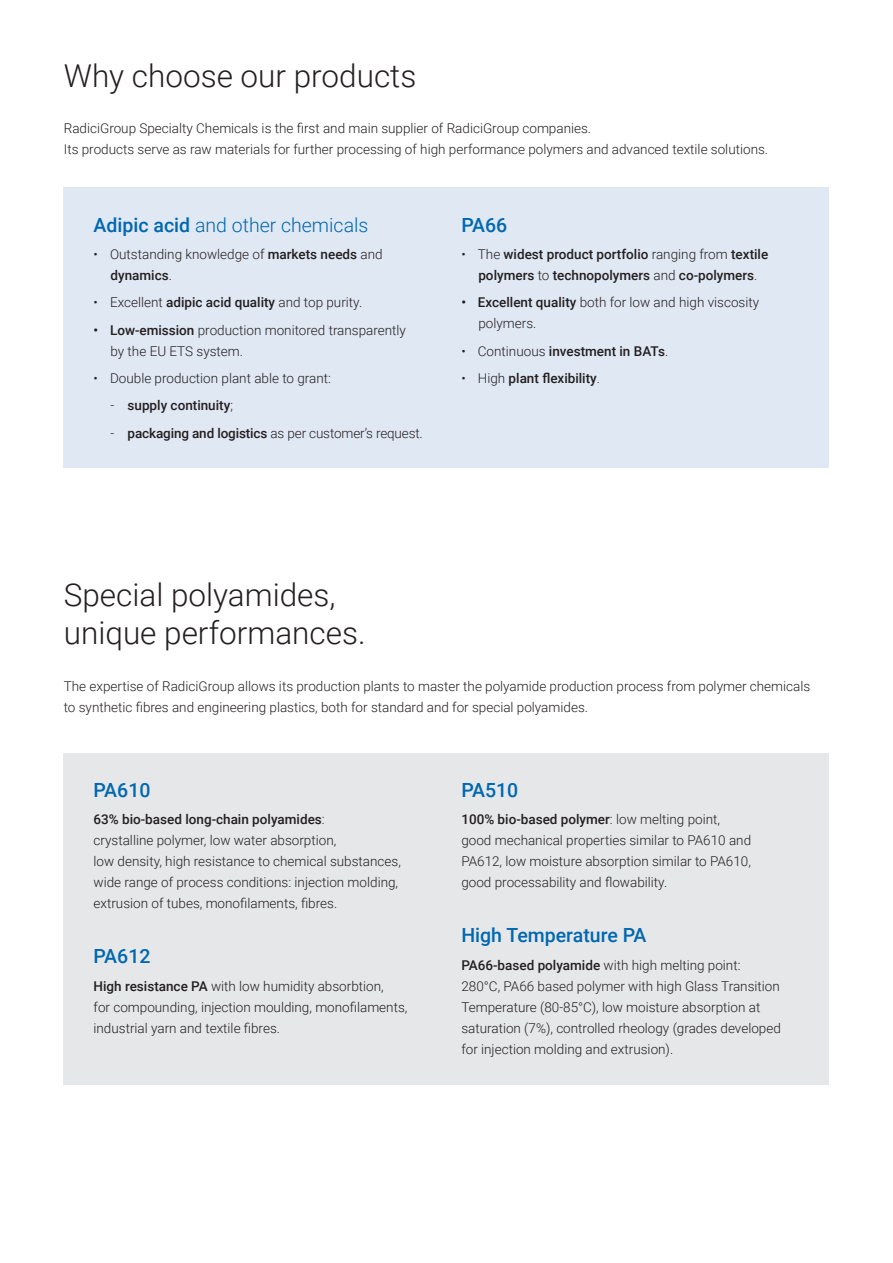
<style>
.page{position:relative;width:893px;height:1263px;background:#fff}
.page>*{position:absolute;margin:0;border:0;box-sizing:border-box;transform-origin:0 0}
.t1{font:300 31.5px "Roboto";color:#231f20}
.t2{font:500 19.5px "Roboto";color:#0067b1}
.t3{font:300 19.5px "Roboto";color:#0067b1}
.t4{font:300 13.5px/21px "Roboto";color:#231f20}
.t5{font:500 13.5px/21px "Roboto";color:#231f20;text-align:center}
.s1{font-weight:500}
.s2{font-weight:300}
</style>
<div class="page">
<div style="left:64px;top:187px;width:765px;height:281px;background:#e0e8f4"></div>
<div style="left:64px;top:753px;width:765px;height:331px;background:#e6e7e9"></div>
<p class="t1" style="left:64px;top:54px;width:354px">Why choose our products</p>
<p class="t4" style="left:64px;top:118px;width:529px">RadiciGroup Specialty Chemicals is the first and main supplier of RadiciGroup companies.</p>
<p class="t4" style="left:64px;top:139px;width:706px">Its products serve as raw materials for further processing of high performance polymers and advanced textile solutions.</p>
<p class="t3" style="left:94px;top:211px;width:276px"><span class="s1">Adipic acid</span> and other chemicals</p>
<p class="t4" style="left:111px;top:243px;width:274px;text-indent:-17px">• Outstanding knowledge of <span class="s1">markets needs</span> and <span class="s1">dynamics</span>.</p>
<p class="t4" style="left:94px;top:291px;width:270px">• Excellent <span class="s1">adipic acid quality</span> and top purity.</p>
<p class="t4" style="left:111px;top:319px;width:297px;text-indent:-17px"><span class="s1">• Low-emission</span> production monitored transparently by the EU ETS system.</p>
<p class="t4" style="left:94px;top:367px;width:239px">• Double production plant able to grant:</p>
<p class="t5" style="left:111px;top:395px;width:124px"><span class="s2">-</span> supply continuity<span class="s2">;</span></p>
<p class="t4" style="left:111px;top:422px;width:314px">- <span class="s1">packaging and logistics</span> as per customer’s request.</p>
<p class="t2" style="left:461px;top:211px;width:47px">PA66</p>
<p class="t5" style="left:461px;top:243px;width:308px"><span class="s2">• The</span> widest product portfolio <span class="s2">ranging from</span> textile polymers <span class="s2">to</span> technopolymers <span class="s2">and</span> co-polymers<span class="s2">.</span></p>
<p class="t4" style="left:478px;top:291px;width:282px;text-indent:-17px"><span class="s1">• Excellent quality</span> both for low and high viscosity polymers.</p>
<p class="t5" style="left:461px;top:340px;width:209px"><span class="s2">• Continuous</span> investment in BATs<span class="s2">.</span></p>
<p class="t5" style="left:461px;top:367px;width:140px"><span class="s2">• High</span> plant flexibility<span class="s2">.</span></p>
<p class="t1" style="left:64px;top:573px;width:273px">Special polyamides,</p>
<p class="t1" style="left:64px;top:611px;width:303px">unique performances.</p>
<p class="t4" style="left:64px;top:675px;width:748px">The expertise of RadiciGroup allows its production plants to master the polyamide production process from polymer chemicals to synthetic fibres and engineering plastics, both for standard and for special polyamides.</p>
<p class="t2" style="left:94px;top:776px;width:58px">PA610</p>
<p class="t4" style="left:94px;top:809px;width:309px"><span class="s1">63% bio-based long-chain polyamides</span>:<br>crystalline polymer, low water absorption,<br>low density, high resistance to chemical substances, wide range of process conditions: injection molding, extrusion of tubes, monofilaments, fibres.</p>
<p class="t2" style="left:94px;top:943px;width:58px">PA612</p>
<p class="t4" style="left:94px;top:975px;width:315px"><span class="s1">High resistance PA</span> with low humidity absorbtion,<br>for compounding, injection moulding, monofilaments, industrial yarn and textile fibres.</p>
<p class="t2" style="left:461px;top:776px;width:58px">PA510</p>
<p class="t4" style="left:461px;top:809px;width:291px"><span class="s1">100% bio-based polymer</span>: low melting point, good mechanical properties similar to PA610 and PA612, low moisture absorption similar to PA610, good processability and flowability.</p>
<p class="t2" style="left:461px;top:922px;width:187px">High Temperature PA</p>
<p class="t4" style="left:461px;top:954px;width:321px"><span class="s1">PA66-based polyamide</span> with high melting point:<br>280°C, PA66 based polymer with high Glass Transition Temperature (80-85°C), low moisture absorption at saturation (7%), controlled rheology (grades developed for injection molding and extrusion).</p>
</div>
